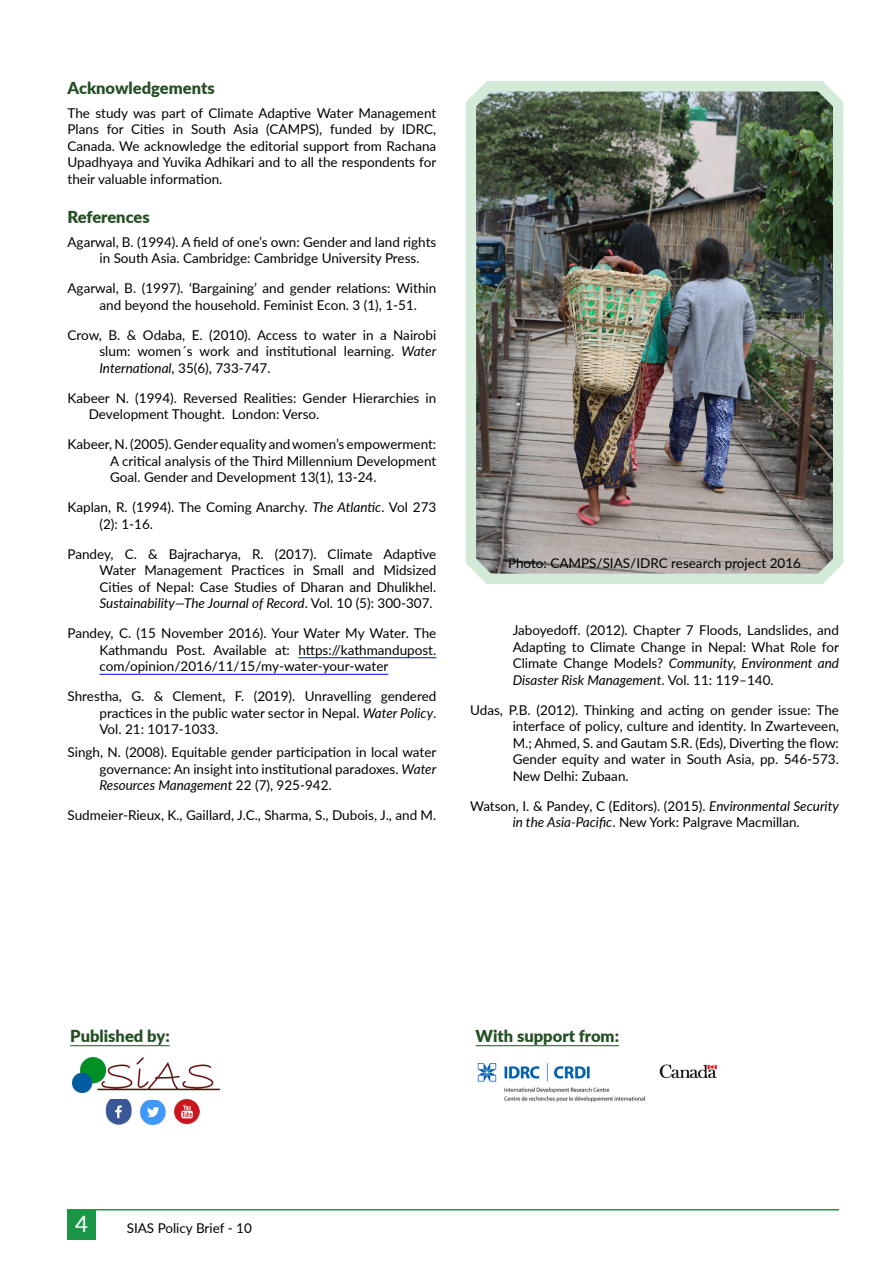
<style>
.page{position:relative;width:893px;height:1263px;background:#fff}
.page>*{position:absolute;margin:0;border:0;box-sizing:border-box;transform-origin:0 0}
.t1{font:22.5px "Lato";color:#fff}
.t2{font:900 16.5px "Lato";color:#255026}
.t3{font:13.5px/16.5px "Lato";color:#000;text-align:justify}
.s1{font-style:italic}
</style>
<div class="page">
<hr style="left:298px;top:657px;width:138px;height:1px;background:#00f">
<hr style="left:99px;top:674px;width:289px;height:1px;background:#00f">
<hr style="left:68px;top:1209px;width:771px;height:1px;background:#1b9647">
<div style="left:68px;top:1209px;width:28px;height:30px;background:#1b9647"></div>
<img style="left:465px;top:81px;width:379px;height:503px">
<img style="left:73px;top:1057px;width:146px;height:36px">
<hr style="left:70px;top:1045px;width:100px;height:1px;background:#255026">
<img style="left:140px;top:1100px;width:25px;height:25px">
<img style="left:174px;top:1100px;width:25px;height:25px">
<img style="left:105px;top:1100px;width:26px;height:25px">
<img style="left:475px;top:1046px;width:242px;height:56px">
<hr style="left:476px;top:1045px;width:143px;height:1px;background:#255026">
<p class="t2" style="left:68px;top:76px;width:149px">Acknowledgements</p>
<p class="t3" style="left:68px;top:104px;width:370px">The study was part of Climate Adaptive Water Management Plans for Cities in South Asia (CAMPS), funded by IDRC, Canada. We acknowledge the editorial support from Rachana Upadhyaya and Yuvika Adhikari and to all the respondents for their valuable information.</p>
<p class="t2" style="left:68px;top:205px;width:84px">References</p>
<p class="t3" style="left:99px;top:233px;width:338px;text-indent:-32px">Agarwal, B. (1994). A field of one’s own: Gender and land rights in South Asia. Cambridge: Cambridge University Press.</p>
<p class="t3" style="left:99px;top:279px;width:338px;text-indent:-32px">Agarwal, B. (1997). ‘Bargaining’ and gender relations: Within and beyond the household. Feminist Econ. 3 (1), 1-51.</p>
<p class="t3" style="left:99px;top:326px;width:338px;text-indent:-32px">Crow, B. &amp; Odaba, E. (2010). Access to water in a Nairobi slum: women´s work and institutional learning. <span class="s1">Water International</span>, 35(6), 733-747.</p>
<p class="t3" style="left:89px;top:389px;width:349px;text-indent:-21px">Kabeer N. (1994). Reversed Realities: Gender Hierarchies in<br>Development Thought. London: Verso.</p>
<p class="t3" style="left:110px;top:435px;width:328px;text-indent:-43px">Kabeer, N. (2005). Gender equality and women’s empowerment:<br>A critical analysis of the Third Millennium Development Goal. Gender and Development 13(1), 13-24.</p>
<p class="t3" style="left:99px;top:498px;width:338px;text-indent:-32px">Kaplan, R. (1994). The Coming Anarchy. <span class="s1">The Atlantic</span>. Vol 273 (2): 1-16.</p>
<p class="t3" style="left:99px;top:545px;width:338px;text-indent:-32px">Pandey, C. &amp; Bajracharya, R. (2017). Climate Adaptive Water Management Practices in Small and Midsized Cities of Nepal: Case Studies of Dharan and Dhulikhel.<br><span class="s1">Sustainability—The Journal of Record</span>. Vol. 10 (5): 300-307.</p>
<p class="t3" style="left:99px;top:624px;width:338px;text-indent:-32px">Pandey, C. (15 November 2016). Your Water My Water. The Kathmandu Post. Available at: https://kathmandupost. com/opinion/2016/11/15/my-water-your-water</p>
<p class="t3" style="left:99px;top:687px;width:338px;text-indent:-32px">Shrestha, G. &amp; Clement, F. (2019). Unravelling gendered practices in the public water sector in Nepal. <span class="s1">Water Policy</span>.<br>Vol. 21: 1017-1033.</p>
<p class="t3" style="left:99px;top:743px;width:338px;text-indent:-32px">Singh, N. (2008). Equitable gender participation in local water governance: An insight into institutional paradoxes. <span class="s1">Water Resources Management</span> 22 (7), 925-942.</p>
<p class="t3" style="left:68px;top:806px;width:370px">Sudmeier-Rieux, K., Gaillard, J.C., Sharma, S., Dubois, J., and M.</p>
<p class="t3" style="left:508px;top:554px;width:294px">Photo: CAMPS/SIAS/IDRC research project 2016</p>
<p class="t3" style="left:513px;top:621px;width:328px">Jaboyedoff. (2012). Chapter 7 Floods, Landslides, and Adapting to Climate Change in Nepal: What Role for Climate Change Models? <span class="s1">Community, Environment and Disaster Risk Management</span>. Vol. 11: 119–140.</p>
<p class="t3" style="left:513px;top:701px;width:328px;text-indent:-43px">Udas, P.B. (2012). Thinking and acting on gender issue: The interface of policy, culture and identity. In Zwarteveen, M.; Ahmed, S. and Gautam S.R. (Eds), Diverting the flow:<br>Gender equity and water in South Asia, pp. 546-573.<br>New Delhi: Zubaan.</p>
<p class="t3" style="left:470px;top:797px;width:370px;text-align:center">Watson, I. &amp; Pandey, C (Editors). (2015). <span class="s1">Environmental Security in the Asia-Pacific</span>. New York: Palgrave Macmillan.</p>
<p class="t2" style="left:70px;top:1023px;width:101px">Published by:</p>
<p class="t2" style="left:476px;top:1023px;width:145px">With support from:</p>
<h1 class="t1" style="left:75px;top:1207px;width:15px">4</h1>
<p class="t3" style="left:127px;top:1219px;width:127px">SIAS Policy Brief - 10</p>
</div>
